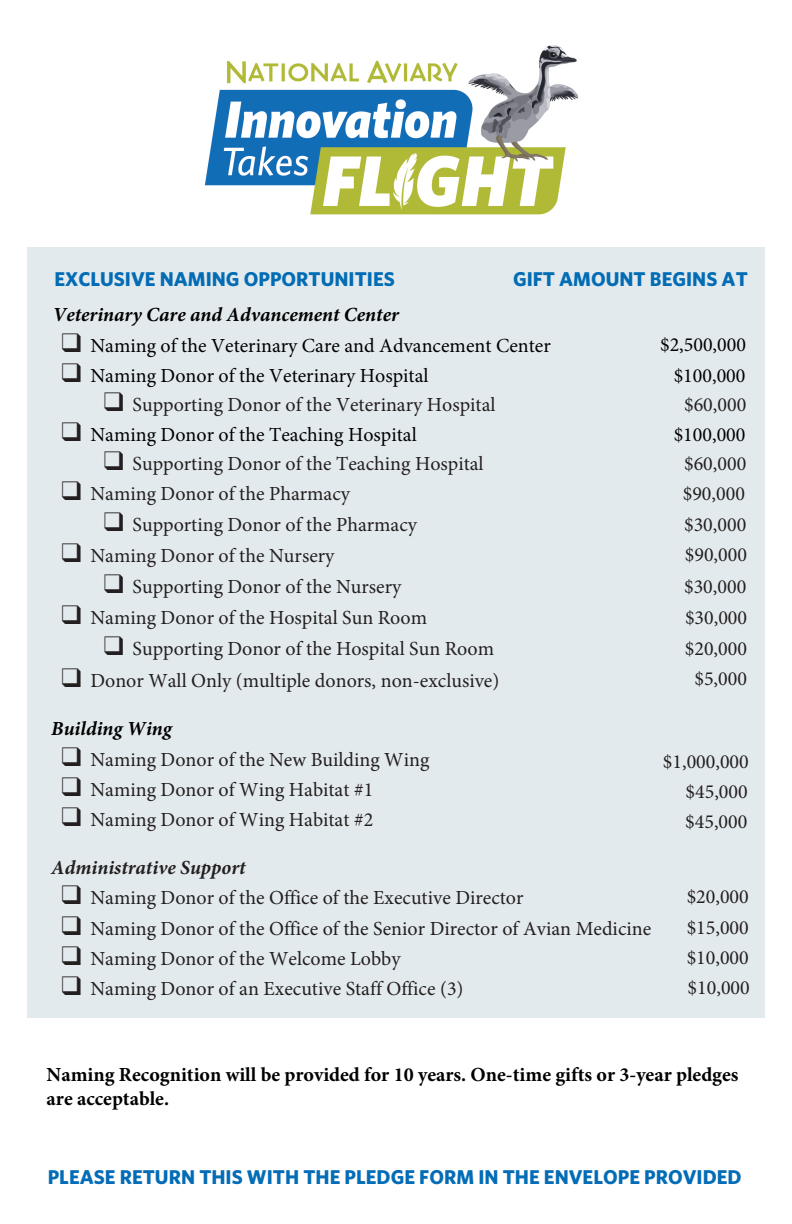
<style>
.page{position:relative;width:792px;height:1224px;background:#fff}
.page>*{position:absolute;margin:0;border:0;box-sizing:border-box;transform-origin:0 0}
.t1{font:20px/30.2px "Minion Pro";color:#231f20;text-align:justify}
.t2{font:20px/30.4px "Minion Pro";color:#000;text-align:right}
.t3{font:700 20px/24px "Minion Pro";color:#000}
.t4{font:700 20px "Whitney";color:#026cb6}
.t5{font:700 20px "Whitney";color:#026cb4}
.t6{font:italic 700 20px "Minion Pro";color:#000}
.t7{font:italic 700 20px "Minion Pro";color:#231f20}
.s1{color:#231f20}
</style>
<div class="page">
<div style="left:27px;top:247px;width:738px;height:770px;background:#e3eaed"></div>
<img style="left:204px;top:45px;width:375px;height:170px">
<p class="t5" style="left:54px;top:266px;width:342px">EXCLUSIVE NAMING OPPORTUNITIES</p>
<p class="t5" style="left:513px;top:266px;width:236px">GIFT AMOUNT BEGINS AT</p>
<p class="t6" style="left:53px;top:300px;width:347px">Veterinary Care and Advancement Center</p>
<p class="t2" style="left:62px;top:330px;width:491px"><span class="s1">❑</span> Naming of the Veterinary Care and Advancement Center</p>
<p class="t2" style="left:62px;top:361px;width:368px"><span class="s1">❑</span> Naming Donor of the Veterinary Hospital</p>
<p class="t1" style="left:104px;top:390px;width:393px">❑ Supporting Donor of the Veterinary Hospital</p>
<p class="t2" style="left:62px;top:419px;width:357px"><span class="s1">❑</span> Naming Donor of the Teaching Hospital</p>
<p class="t1" style="left:104px;top:449px;width:381px">❑ Supporting Donor of the Teaching Hospital</p>
<p class="t1" style="left:62px;top:478px;width:290px">❑ Naming Donor of the Pharmacy</p>
<p class="t1" style="left:104px;top:509px;width:315px">❑ Supporting Donor of the Pharmacy</p>
<p class="t1" style="left:62px;top:541px;width:274px">❑ Naming Donor of the Nursery</p>
<p class="t1" style="left:104px;top:572px;width:299px">❑ Supporting Donor of the Nursery</p>
<p class="t1" style="left:62px;top:603px;width:367px">❑ Naming Donor of the Hospital Sun Room</p>
<p class="t1" style="left:104px;top:634px;width:392px">❑ Supporting Donor of the Hospital Sun Room</p>
<p class="t1" style="left:62px;top:665px;width:439px">❑ Donor Wall Only (multiple donors, non-exclusive)</p>
<p class="t6" style="left:51px;top:714px;width:122px">Building Wing</p>
<p class="t1" style="left:62px;top:745px;width:369px">❑ Naming Donor of the New Building Wing</p>
<p class="t1" style="left:62px;top:775px;width:313px">❑ Naming Donor of Wing Habitat #1</p>
<p class="t1" style="left:62px;top:805px;width:313px">❑ Naming Donor of Wing Habitat #2</p>
<p class="t7" style="left:51px;top:854px;width:196px">Administrative Support</p>
<p class="t1" style="left:62px;top:883px;width:463px">❑ Naming Donor of the Office of the Executive Director</p>
<p class="t1" style="left:62px;top:913px;width:591px">❑ Naming Donor of the Office of the Senior Director of Avian Medicine</p>
<p class="t1" style="left:62px;top:943px;width:341px">❑ Naming Donor of the Welcome Lobby</p>
<p class="t1" style="left:62px;top:973px;width:403px">❑ Naming Donor of an Executive Staff Office (3)</p>
<p class="t2" style="left:660px;top:330px;width:87px">$2,500,000 $100,000</p>
<p class="t1" style="left:684px;top:390px;width:64px">$60,000</p>
<p class="t2" style="left:674px;top:419px;width:73px">$100,000</p>
<p class="t1" style="left:684px;top:449px;width:64px">$60,000</p>
<p class="t1" style="left:683px;top:479px;width:64px">$90,000</p>
<p class="t1" style="left:684px;top:510px;width:64px">$30,000</p>
<p class="t1" style="left:685px;top:540px;width:64px">$90,000</p>
<p class="t1" style="left:684px;top:571px;width:64px">$30,000</p>
<p class="t1" style="left:685px;top:603px;width:64px">$30,000</p>
<p class="t1" style="left:685px;top:634px;width:64px;text-align:center">$20,000 $5,000</p>
<p class="t1" style="left:685px;top:747px;width:65px;text-indent:-22px">$1,000,000 $45,000 $45,000</p>
<p class="t1" style="left:687px;top:882px;width:64px">$20,000 $15,000</p>
<p class="t1" style="left:687px;top:942px;width:64px">$10,000</p>
<p class="t1" style="left:688px;top:972px;width:64px">$10,000</p>
<p class="t3" style="left:47px;top:1062px;width:693px">Naming Recognition will be provided for 10 years. One-time gifts or 3-year pledges are acceptable.</p>
<p class="t4" style="left:48px;top:1163px;width:695px">PLEASE RETURN THIS WITH THE PLEDGE FORM IN THE ENVELOPE PROVIDED</p>
</div>
